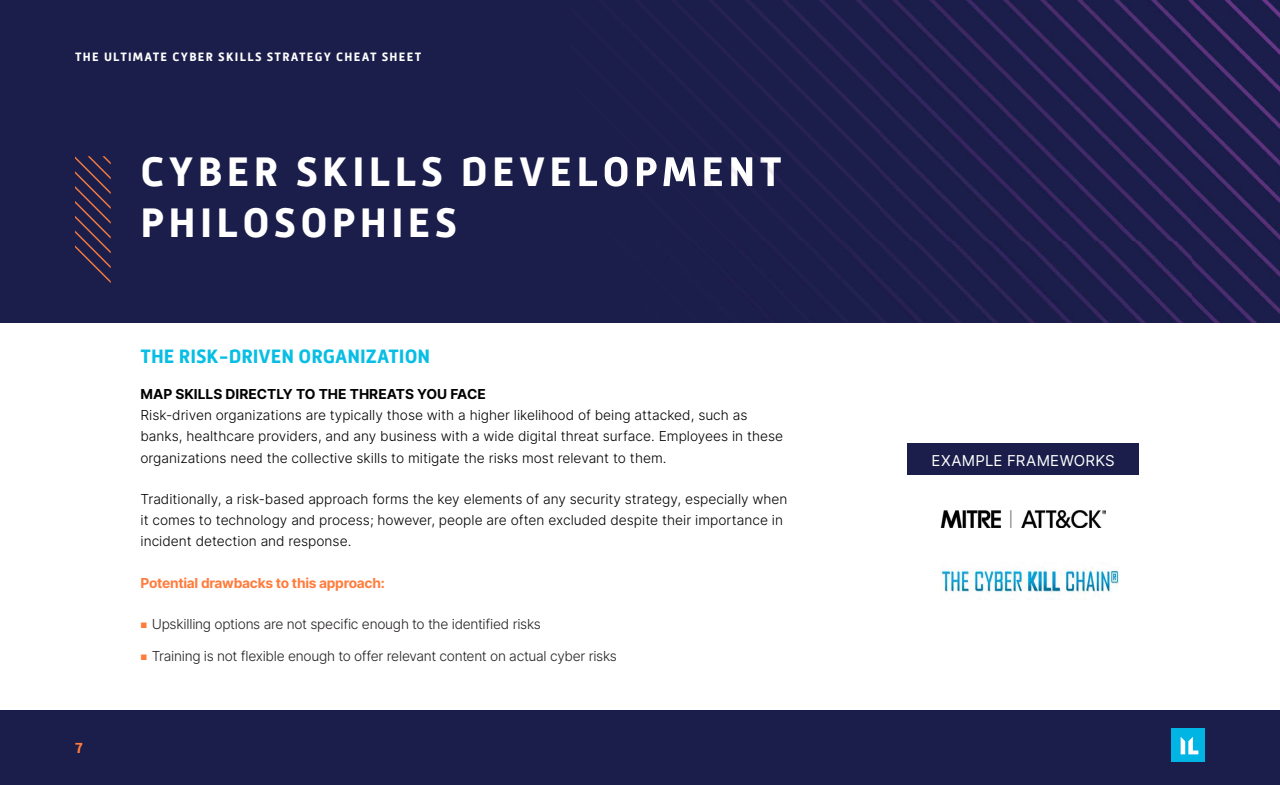
<style>
.page{position:relative;width:1280px;height:785px;background:#fff}
.page>*{position:absolute;margin:0;border:0;box-sizing:border-box;transform-origin:0 0}
.t1{font:700 42.5px/51px "Mic 32 New";letter-spacing:.1em;color:#fff}
.t2{font:700 20px "Mic 32 New";color:#08bee4}
.t3{font:15px "Inter";letter-spacing:.02em;color:#fff}
.t4{font:700 15px "Mic 32 New";color:#ff7c3d}
.t5{font:300 13.75px/21.2px "Inter";color:#000}
.t6{font:300 13.75px "Inter";letter-spacing:-.02em;color:#231f20}
.t7{font:700 13.75px "Inter";color:#000}
.t8{font:700 13.75px "Inter";letter-spacing:-.02em;color:#ff7c3d}
.t9{font:700 12.5px "Mic 32 New";letter-spacing:.1em;color:#fff}
.s1{font-size:7.5px;color:#ff7c3d}
</style>
<div class="page">
<div style="left:0;top:710px;width:1280px;height:75px;background:#1b1e4a"></div>
<div style="left:1172px;top:729px;width:33px;height:33px;background:#00b4e4"></div>
<svg style="left:1181px;top:737px;width:17px;height:17px"></svg>
<div style="left:0;top:0;width:1280px;height:323px;background:#1b1e4a"></div>
<img style="left:614px;top:0;width:666px;height:323px">
<img style="left:570px;top:157px;width:212px;height:30px">
<svg style="left:75px;top:156px;width:36px;height:127px"></svg>
<img style="left:941px;top:510px;width:164px;height:18px">
<img style="left:941px;top:569px;width:178px;height:25px">
<div style="left:908px;top:444px;width:231px;height:31px;background:#1b1e4a"></div>
<p class="t9" style="left:75px;top:50px;width:348px">THE ULTIMATE CYBER SKILLS STRATEGY CHEAT SHEET</p>
<h1 class="t1" style="left:141px;top:146px;width:643px">CYBER SKILLS DEVELOPMENT<br>PHILOSOPHIES</h1>
<p class="t4" style="left:75px;top:739px;width:9px">7</p>
<h2 class="t2" style="left:141px;top:344px;width:291px">THE RISK-DRIVEN ORGANIZATION</h2>
<p class="t7" style="left:141px;top:384px;width:347px">MAP SKILLS DIRECTLY TO THE THREATS YOU FACE</p>
<p class="t5" style="left:141px;top:404px;width:644px">Risk-driven organizations are typically those with a higher likelihood of being attacked, such as banks, healthcare providers, and any business with a wide digital threat surface. Employees in these organizations need the collective skills to mitigate the risks most relevant to them.</p>
<p class="t5" style="left:141px;top:488px;width:649px">Traditionally, a risk-based approach forms the key elements of any security strategy, especially when it comes to technology and process; however, people are often excluded despite their importance in incident detection and response.</p>
<p class="t8" style="left:141px;top:573px;width:246px">Potential drawbacks to this approach:</p>
<p class="t6" style="left:141px;top:614px;width:402px"><span class="s1">■</span> Upskilling options are not specific enough to the identified risks</p>
<p class="t6" style="left:141px;top:646px;width:478px"><span class="s1">■</span> Training is not flexible enough to offer relevant content on actual cyber risks</p>
<p class="t3" style="left:932px;top:449px;width:185px">EXAMPLE FRAMEWORKS</p>
</div>
